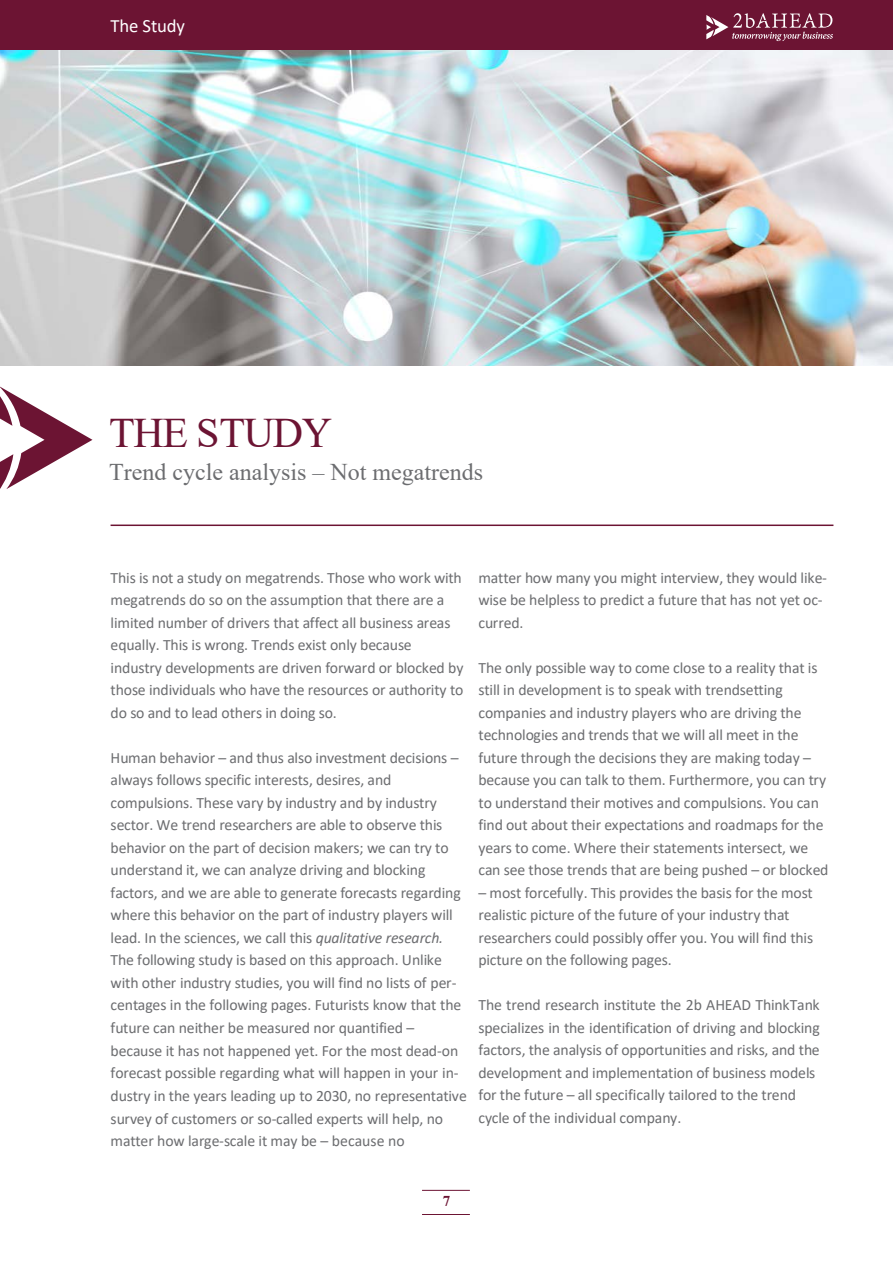
<style>
.page{position:relative;width:893px;height:1263px;background:#fff}
.page>*{position:absolute;margin:0;border:0;box-sizing:border-box;transform-origin:0 0}
.t1{font:42px "Times New Roman";letter-spacing:-.03em;color:#6c1433}
.t2{font:24px "Times New Roman";color:#6c6d70}
.t3{font:18.75px "Calibri";letter-spacing:-.01em;color:#fff}
.t4{font:15.75px/22.5px "Calibri";color:#6c6d70}
.t5{font:700 15px "Times New Roman";color:#6c1433}
.s1{font-style:italic}
</style>
<div class="page">
<img style="left:0;top:50px;width:893px;height:316px">
<svg style="left:0;top:386px;width:92px;height:103px"></svg>
<hr style="left:111px;top:524px;width:722px;height:2px;background:#6c1433">
<div style="left:0;top:0;width:893px;height:50px;background:#6c1433"></div>
<svg style="left:706px;top:13px;width:127px;height:28px"></svg>
<hr style="left:422px;top:1190px;width:48px;height:1px;background:#6c1433">
<hr style="left:422px;top:1214px;width:48px;height:1px;background:#6c1433">
<p class="t3" style="left:111px;top:13px;width:76px">The Study</p>
<h1 class="t1" style="left:109px;top:404px;width:225px">THE STUDY</h1>
<h2 class="t2" style="left:109px;top:455px;width:375px">Trend cycle analysis – Not megatrends</h2>
<p class="t4" style="left:111px;top:566px;width:354px">This is not a study on megatrends. Those who work with megatrends do so on the assumption that there are a limited number of drivers that affect all business areas equally. This is wrong. Trends exist only because industry developments are driven forward or blocked by those individuals who have the resources or authority to do so and to lead others in doing so.</p>
<p class="t4" style="left:111px;top:746px;width:358px">Human behavior – and thus also investment decisions – always follows specific interests, desires, and compulsions. These vary by industry and by industry sector. We trend researchers are able to observe this behavior on the part of decision makers; we can try to understand it, we can analyze driving and blocking factors, and we are able to generate forecasts regarding where this behavior on the part of industry players will lead. In the sciences, we call this <span class="s1">qualitative research.<br></span>The following study is based on this approach. Unlike with other industry studies, you will find no lists of per&shy;centages in the following pages. Futurists know that the future can neither be measured nor quantified – because it has not happened yet. For the most dead-on forecast possible regarding what will happen in your in&shy;dustry in the years leading up to 2030, no representative survey of customers or so-called experts will help, no matter how large-scale it may be – because no</p>
<p class="t4" style="left:478px;top:566px;width:350px">matter how many you might interview, they would like&shy;wise be helpless to predict a future that has not yet oc&shy;curred.</p>
<p class="t4" style="left:478px;top:656px;width:352px">The only possible way to come close to a reality that is still in development is to speak with trendsetting companies and industry players who are driving the technologies and trends that we will all meet in the future through the decisions they are making today – because you can talk to them. Furthermore, you can try to understand their motives and compulsions. You can find out about their expectations and roadmaps for the years to come. Where their statements intersect, we can see those trends that are being pushed – or blocked</p>
<p class="t4" style="left:478px;top:881px;width:336px">– most forcefully. This provides the basis for the most realistic picture of the future of your industry that researchers could possibly offer you. You will find this picture on the following pages.</p>
<p class="t4" style="left:478px;top:993px;width:343px">The trend research institute the 2b AHEAD ThinkTank specializes in the identification of driving and blocking factors, the analysis of opportunities and risks, and the development and implementation of business models for the future – all specifically tailored to the trend cycle of the individual company.</p>
<p class="t5" style="left:443px;top:1190px;width:9px">7</p>
</div>
